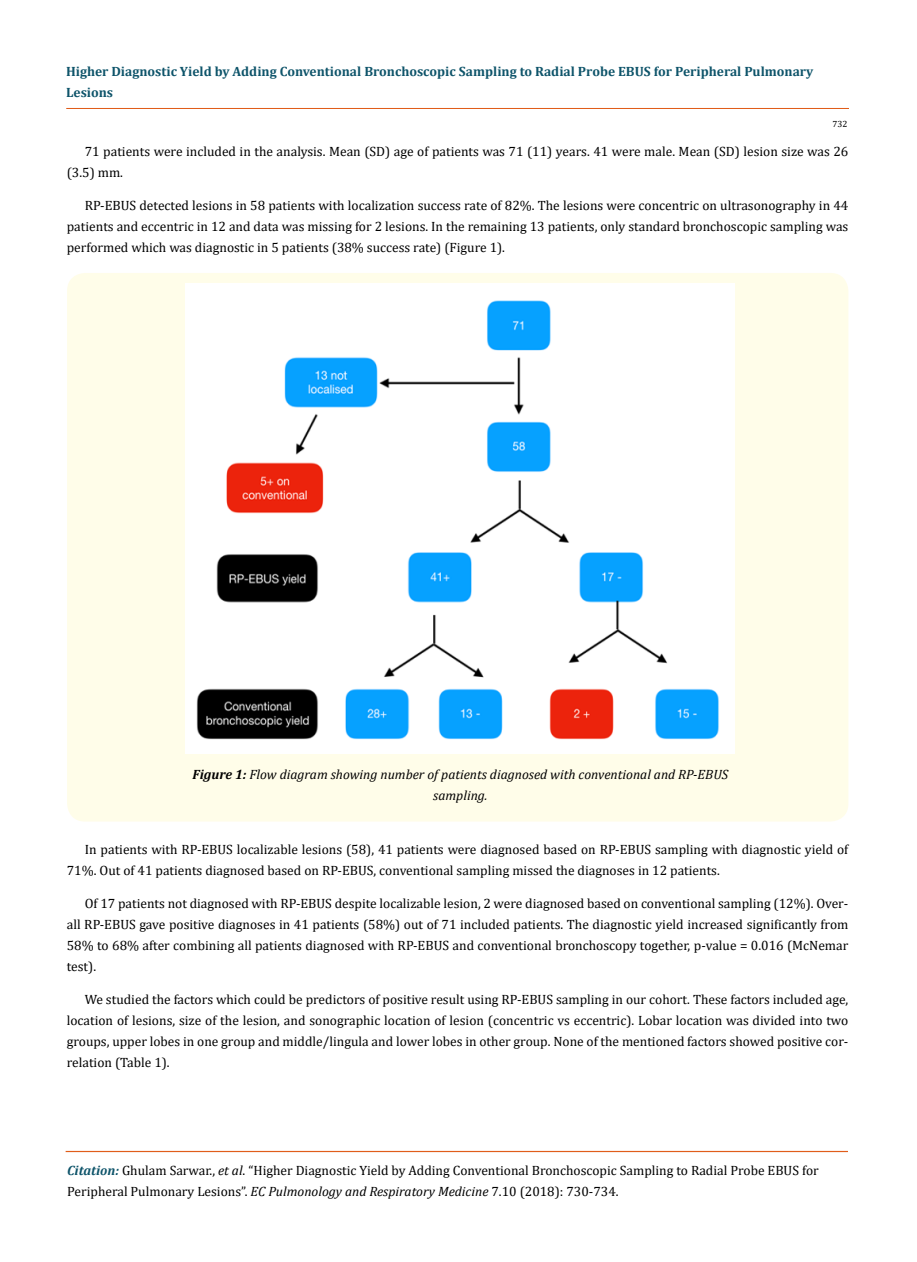
<style>
.page{position:relative;width:917px;height:1262px;background:#fff}
.page>*{position:absolute;margin:0;border:0;box-sizing:border-box;transform-origin:0 0}
.t1{font:13.5px/21px "Cambria";color:#000}
.t2{font:700 13.5px/21px "Cambria";color:#0e546a}
.t3{font:italic 13.5px/21px "Cambria";color:#000;text-align:center}
.t4{font:9px "Cambria";color:#000}
.s1{font-weight:700}
.s2{font-weight:700;font-style:italic;color:#0e546a}
.s3{font-style:italic}
</style>
<div class="page">
<hr style="left:67px;top:108px;width:781px;height:1px;background:#e05d1a">
<div style="left:66px;top:1151px;width:781px;height:1px;border:1px solid #e05d1a"></div>
<div style="left:67px;top:273px;width:781px;height:548px;background:#fffde9;border-radius:18px"></div>
<img style="left:186px;top:284px;width:549px;height:469px">
<p class="t2" style="left:66px;top:61px;width:748px">Higher Diagnostic Yield by Adding Conventional Bronchoscopic Sampling to Radial Probe EBUS for Peripheral Pulmonary<br>Lesions</p>
<p class="t4" style="left:832px;top:119px;width:16px">732</p>
<p class="t1" style="left:67px;top:141px;width:783px;text-indent:18px">71 patients were included in the analysis. Mean (SD) age of patients was 71 (11) years. 41 were male. Mean (SD) lesion size was 26 (3.5) mm.</p>
<p class="t1" style="left:67px;top:195px;width:783px;text-align:justify;text-indent:18px">RP-EBUS detected lesions in 58 patients with localization success rate of 82%. The lesions were concentric on ultrasonography in 44 patients and eccentric in 12 and data was missing for 2 lesions. In the remaining 13 patients, only standard bronchoscopic sampling was performed which was diagnostic in 5 patients (38% success rate) (Figure 1).</p>
<p class="t3" style="left:192px;top:763px;width:537px"><span class="s1">Figure 1:</span> Flow diagram showing number of patients diagnosed with conventional and RP-EBUS sampling.</p>
<p class="t1" style="left:67px;top:838px;width:783px;text-indent:18px">In patients with RP-EBUS localizable lesions (58), 41 patients were diagnosed based on RP-EBUS sampling with diagnostic yield of<br>71%. Out of 41 patients diagnosed based on RP-EBUS, conventional sampling missed the diagnoses in 12 patients.</p>
<p class="t1" style="left:67px;top:892px;width:783px;text-align:justify;text-indent:18px">Of 17 patients not diagnosed with RP-EBUS despite localizable lesion, 2 were diagnosed based on conventional sampling (12%). Over&shy;all RP-EBUS gave positive diagnoses in 41 patients (58%) out of 71 included patients. The diagnostic yield increased significantly from 58% to 68% after combining all patients diagnosed with RP-EBUS and conventional bronchoscopy together, p-value = 0.016 (McNemar test).</p>
<p class="t1" style="left:67px;top:988px;width:783px;text-align:justify;text-indent:18px">We studied the factors which could be predictors of positive result using RP-EBUS sampling in our cohort. These factors included age, location of lesions, size of the lesion, and sonographic location of lesion (concentric vs eccentric). Lobar location was divided into two groups, upper lobes in one group and middle/lingula and lower lobes in other group. None of the mentioned factors showed positive cor&shy;relation (Table 1).</p>
<p class="t1" style="left:67px;top:1160px;width:753px"><span class="s2">Citation:</span> Ghulam Sarwar., <span class="s3">et al</span>. “Higher Diagnostic Yield by Adding Conventional Bronchoscopic Sampling to Radial Probe EBUS for<br>Peripheral Pulmonary Lesions”. <span class="s3">EC Pulmonology and Respiratory Medicine</span> 7.10 (2018): 730-734.</p>
</div>
